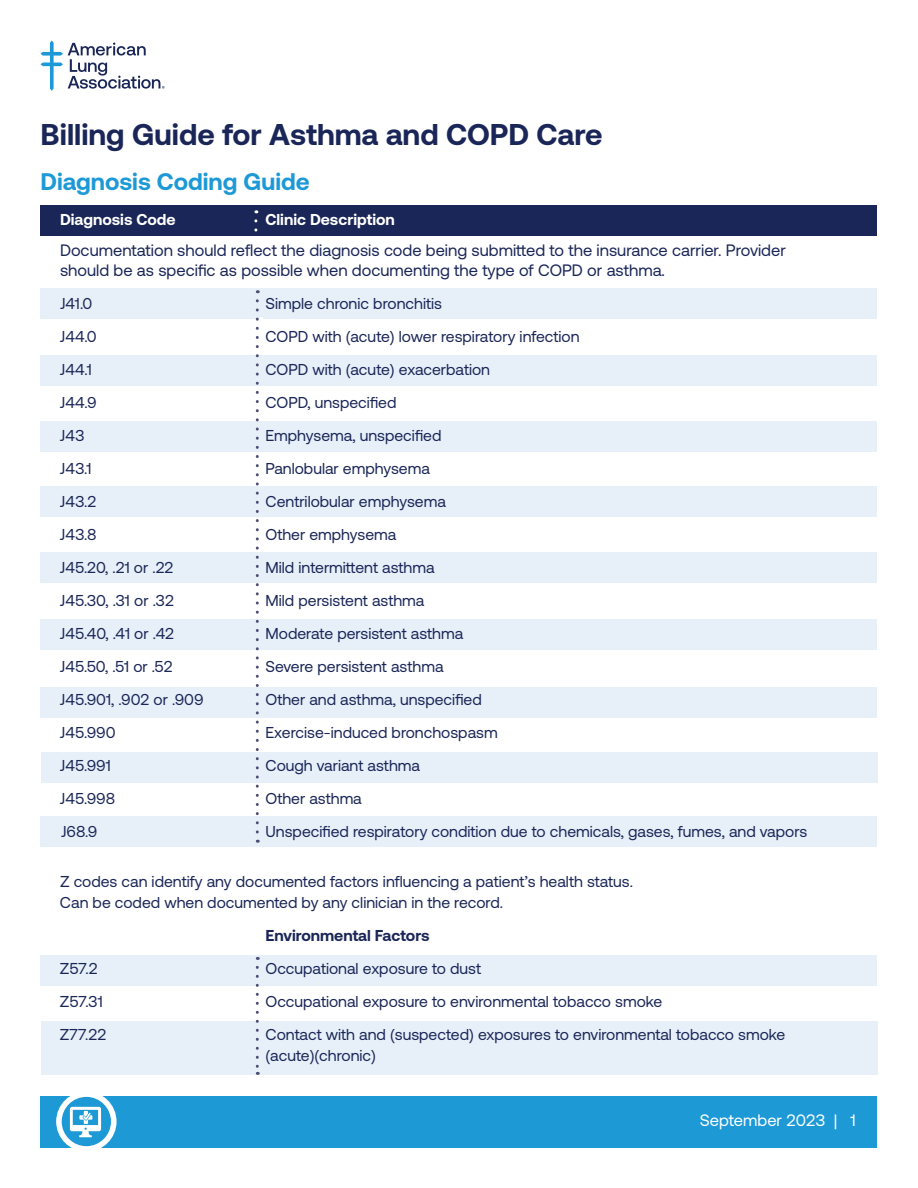
<style>
.page{position:relative;width:918px;height:1188px;background:#fff}
.page>*{position:absolute;margin:0;border:0;box-sizing:border-box;transform-origin:0 0}
.t1{font:700 30px "Aeonik";color:#1a2657}
.t2{font:700 24px "Aeonik";color:#1d99d6}
.t3{font:16.5px/19.8px "Aeonik";color:#1a2657}
.t4{font:16.5px "Aeonik";color:#fff}
.t5{font:15.75px/21px "Aeonik";color:#1a2657}
.t6{font:700 15.75px "Aeonik";color:#fff}
.t7{font:700 15.75px "Aeonik";color:#1a2657}
</style>
<div class="page">
<div style="left:41px;top:1021px;width:837px;height:54px;background:#e7f0f9"></div>
<div style="left:41px;top:355px;width:836px;height:30px;background:#e7f0f9"></div>
<div style="left:40px;top:422px;width:837px;height:30px;background:#e7f0f9"></div>
<div style="left:40px;top:486px;width:837px;height:31px;background:#e7f0f9"></div>
<div style="left:40px;top:553px;width:837px;height:30px;background:#e7f0f9"></div>
<div style="left:40px;top:619px;width:837px;height:30px;background:#e7f0f9"></div>
<div style="left:40px;top:687px;width:837px;height:30px;background:#e7f0f9"></div>
<div style="left:41px;top:752px;width:837px;height:30px;background:#e7f0f9"></div>
<div style="left:40px;top:817px;width:837px;height:30px;background:#e7f0f9"></div>
<div style="left:40px;top:955px;width:837px;height:31px;background:#e7f0f9"></div>
<div style="left:41px;top:289px;width:836px;height:30px;background:#e7f0f9"></div>
<div style="left:40px;top:206px;width:837px;height:30px;background:#1a2657"></div>
<svg style="left:256px;top:301px;width:6px;height:542px"></svg>
<div style="left:40px;top:1096px;width:838px;height:52px;background:#1d99d6"></div>
<svg style="left:56px;top:1096px;width:61px;height:52px"></svg>
<svg style="left:254px;top:221px;width:3px;height:11px"></svg>
<svg style="left:41px;top:40px;width:124px;height:51px"></svg>
<svg style="left:256px;top:967px;width:3px;height:108px"></svg>
<p class="t1" style="left:40px;top:118px;width:564px">Billing Guide for Asthma and COPD Care</p>
<p class="t2" style="left:40px;top:168px;width:271px">Diagnosis Coding Guide</p>
<p class="t6" style="left:60px;top:210px;width:117px">Diagnosis Code</p>
<p class="t6" style="left:266px;top:210px;width:131px">Clinic Description</p>
<p class="t3" style="left:60px;top:241px;width:727px">Documentation should reflect the diagnosis code being submitted to the insurance carrier. Provider should be as specific as possible when documenting the type of COPD or asthma.</p>
<p class="t5" style="left:60px;top:293px;width:34px">J41.0</p>
<p class="t5" style="left:266px;top:293px;width:178px">Simple chronic bronchitis</p>
<p class="t5" style="left:60px;top:326px;width:38px">J44.0</p>
<p class="t5" style="left:266px;top:326px;width:316px">COPD with (acute) lower respiratory infection</p>
<p class="t5" style="left:60px;top:359px;width:33px">J44.1</p>
<p class="t5" style="left:266px;top:359px;width:226px">COPD with (acute) exacerbation</p>
<p class="t5" style="left:60px;top:392px;width:38px">J44.9</p>
<p class="t5" style="left:266px;top:392px;width:132px">COPD, unspecified</p>
<p class="t5" style="left:60px;top:425px;width:26px">J43</p>
<p class="t5" style="left:266px;top:425px;width:177px">Emphysema, unspecified</p>
<p class="t5" style="left:60px;top:458px;width:33px">J43.1</p>
<p class="t5" style="left:266px;top:458px;width:166px">Panlobular emphysema</p>
<p class="t5" style="left:60px;top:491px;width:38px">J43.2</p>
<p class="t5" style="left:266px;top:491px;width:182px">Centrilobular emphysema</p>
<p class="t5" style="left:60px;top:524px;width:38px">J43.8</p>
<p class="t5" style="left:266px;top:524px;width:132px">Other emphysema</p>
<p class="t5" style="left:60px;top:557px;width:115px">J45.20, .21 or .22</p>
<p class="t5" style="left:266px;top:557px;width:171px">Mild intermittent asthma</p>
<p class="t5" style="left:60px;top:590px;width:115px">J45.30, .31 or .32</p>
<p class="t5" style="left:266px;top:590px;width:160px">Mild persistent asthma</p>
<p class="t5" style="left:60px;top:623px;width:115px">J45.40, .41 or .42</p>
<p class="t5" style="left:266px;top:623px;width:199px">Moderate persistent asthma</p>
<p class="t5" style="left:60px;top:656px;width:114px">J45.50, .51 or .52</p>
<p class="t5" style="left:266px;top:656px;width:180px">Severe persistent asthma</p>
<p class="t5" style="left:60px;top:689px;width:145px">J45.901, .902 or .909</p>
<p class="t5" style="left:266px;top:689px;width:218px">Other and asthma, unspecified</p>
<p class="t5" style="left:60px;top:722px;width:57px">J45.990</p>
<p class="t5" style="left:266px;top:722px;width:234px">Exercise-induced bronchospasm</p>
<p class="t5" style="left:60px;top:755px;width:52px">J45.991</p>
<p class="t5" style="left:266px;top:755px;width:156px">Cough variant asthma</p>
<p class="t5" style="left:60px;top:788px;width:57px">J45.998</p>
<p class="t5" style="left:266px;top:788px;width:98px">Other asthma</p>
<p class="t5" style="left:61px;top:821px;width:38px">J68.9</p>
<p class="t5" style="left:266px;top:821px;width:543px">Unspecified respiratory condition due to chemicals, gases, fumes, and vapors</p>
<p class="t5" style="left:60px;top:871px;width:574px">Z codes can identify any documented factors influencing a patient’s health status.<br>Can be coded when documented by any clinician in the record.</p>
<p class="t7" style="left:266px;top:926px;width:166px">Environmental Factors</p>
<p class="t5" style="left:60px;top:958px;width:39px">Z57.2</p>
<p class="t5" style="left:266px;top:958px;width:217px">Occupational exposure to dust</p>
<p class="t5" style="left:60px;top:991px;width:44px">Z57.31</p>
<p class="t5" style="left:266px;top:991px;width:398px">Occupational exposure to environmental tobacco smoke</p>
<p class="t5" style="left:60px;top:1024px;width:48px">Z77.22</p>
<p class="t5" style="left:266px;top:1024px;width:521px">Contact with and (suspected) exposures to environmental tobacco smoke (acute)(chronic)</p>
<p class="t4" style="left:700px;top:1111px;width:157px">September 2023 | 1</p>
</div>
